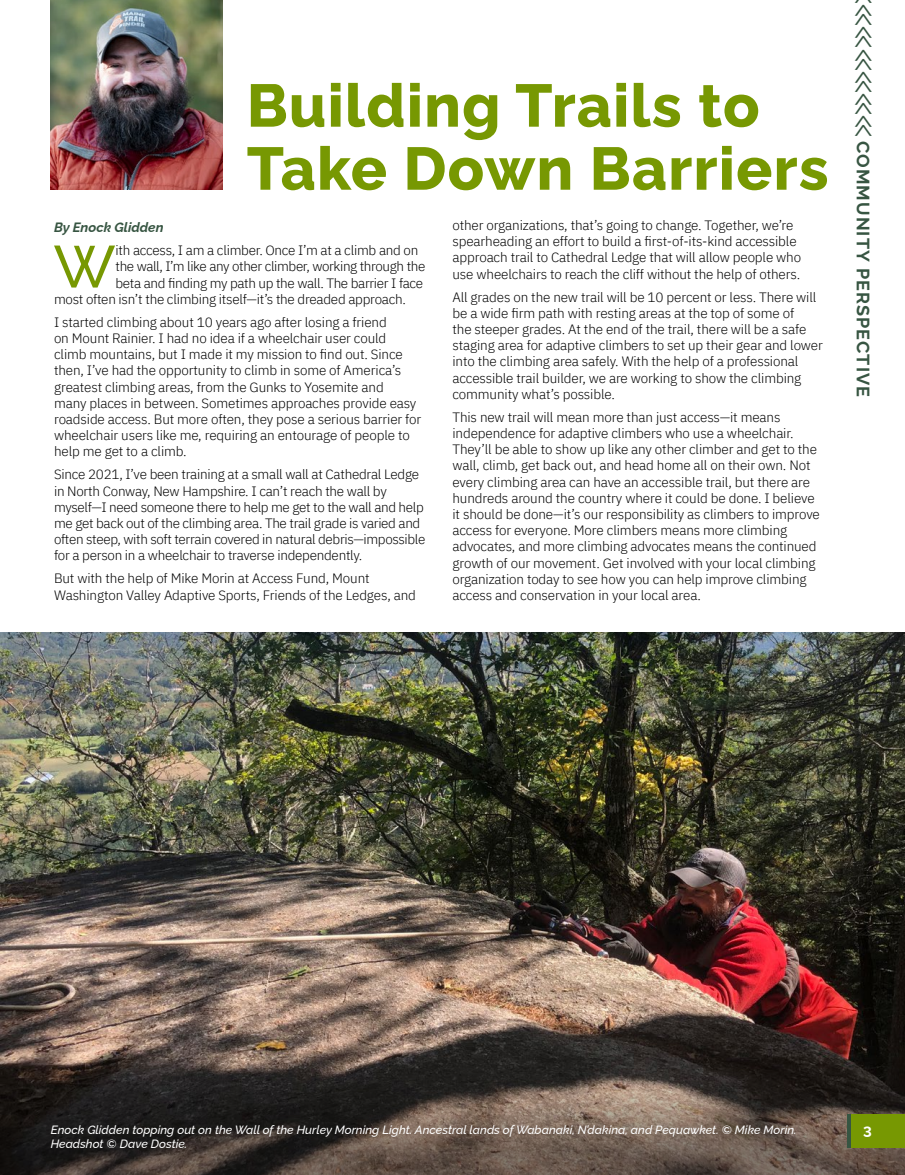
<style>
.page{position:relative;width:905px;height:1175px;background:#fff}
.page>*{position:absolute;margin:0;border:0;box-sizing:border-box;transform-origin:0 0}
.t1{font:800 60px/63px "Raleway";letter-spacing:.02em;color:#779802}
.t2{font:500 59.1px "Raleway";color:#779802}
.t3{font:300 45px "Raleway";color:#375542}
.t4{font:700 18px "Raleway";letter-spacing:.06em;color:#375542}
.t5{font:700 15px "Raleway";color:#fff}
.t6{font:300 13.5px/16.2px "IBM Plex Sans";letter-spacing:-.01em;color:#000}
.t7{font:300 13.5px "IBM Plex Sans";letter-spacing:-.03em;color:#000}
.t8{font:italic 700 13.5px "Raleway";color:#375542}
.t9{font:italic 500 12px/14.4px "Raleway";color:#fff}
</style>
<div class="page">
<img style="left:1px;top:632px;width:903px;height:426px">
<svg style="left:1px;top:1058px;width:903px;height:116px;background:#463c36"></svg>
<img style="left:0;top:0;width:1px;height:1174px">
<img style="left:51px;top:0;width:171px;height:189px">
<div style="left:851px;top:1114px;width:53px;height:34px;background:#779802"></div>
<hr style="left:847px;top:1114px;width:3px;height:34px;background:#375542">
<h1 class="t1" style="left:247px;top:67px;width:583px">Building Trails to<br>Take Down Barriers</h1>
<p class="t8" style="left:54px;top:217px;width:111px">By Enock Glidden</p>
<h2 class="t2" style="left:53px;top:219px;width:64px">W</h2>
<p class="t6" style="left:115px;top:241px;width:304px">ith access, I am a climber. Once I’m at a climb and on</p>
<p class="t7" style="left:115px;top:256px;width:311px">the wall, I’m like any other climber, working through the</p>
<p class="t6" style="left:115px;top:273px;width:309px">beta and finding my path up the wall. The barrier I face</p>
<p class="t6" style="left:54px;top:290px;width:353px">most often isn’t the climbing itself—it’s the dreaded approach.</p>
<p class="t6" style="left:54px;top:313px;width:369px">I started climbing about 10 years ago after losing a friend<br>on Mount Rainier. I had no idea if a wheelchair user could climb mountains, but I made it my mission to find out. Since then, I’ve had the opportunity to climb in some of America’s greatest climbing areas, from the Gunks to Yosemite and<br>many places in between. Sometimes approaches provide easy roadside access. But more often, they pose a serious barrier for wheelchair users like me, requiring an entourage of people to help me get to a climb.</p>
<p class="t6" style="left:54px;top:465px;width:373px">Since 2021, I’ve been training at a small wall at Cathedral Ledge in North Conway, New Hampshire. I can’t reach the wall by myself—I need someone there to help me get to the wall and help me get back out of the climbing area. The trail grade is varied and often steep, with soft terrain covered in natural debris—impossible for a person in a wheelchair to traverse independently.</p>
<p class="t6" style="left:54px;top:569px;width:363px">But with the help of Mike Morin at Access Fund, Mount<br>Washington Valley Adaptive Sports, Friends of the Ledges, and</p>
<p class="t6" style="left:452px;top:216px;width:350px">other organizations, that’s going to change. Together, we’re spearheading an effort to build a first-of-its-kind accessible approach trail to Cathedral Ledge that will allow people who use wheelchairs to reach the cliff without the help of others.</p>
<p class="t6" style="left:452px;top:287px;width:372px">All grades on the new trail will be 10 percent or less. There will be a wide firm path with resting areas at the top of some of<br>the steeper grades. At the end of the trail, there will be a safe staging area for adaptive climbers to set up their gear and lower into the climbing area safely. With the help of a professional accessible trail builder, we are working to show the climbing community what’s possible.</p>
<p class="t6" style="left:452px;top:408px;width:369px">This new trail will mean more than just access—it means independence for adaptive climbers who use a wheelchair.<br>They’ll be able to show up like any other climber and get to the wall, climb, get back out, and head home all on their own. Not every climbing area can have an accessible trail, but there are hundreds around the country where it could be done. I believe it should be done—it’s our responsibility as climbers to improve access for everyone. More climbers means more climbing advocates, and more climbing advocates means the continued growth of our movement. Get involved with your local climbing organization today to see how you can help improve climbing access and conservation in your local area.</p>
<h3 class="t3" style="left:903px;top:3px;width:137px;rotate:90deg">««««««</h3>
<h3 class="t4" style="left:877px;top:141px;width:258px;rotate:90deg">COMMUNITY PERSPECTIVE</h3>
<p class="t9" style="left:51px;top:1120px;width:747px">Enock Glidden topping out on the Wall of the Hurley Morning Light. Ancestral lands of Wabanaki, N’dakina, and Pequawket. © Mike Morin.<br>Headshot © Dave Dostie.</p>
<p class="t5" style="left:863px;top:1119px;width:10px">3</p>
</div>
